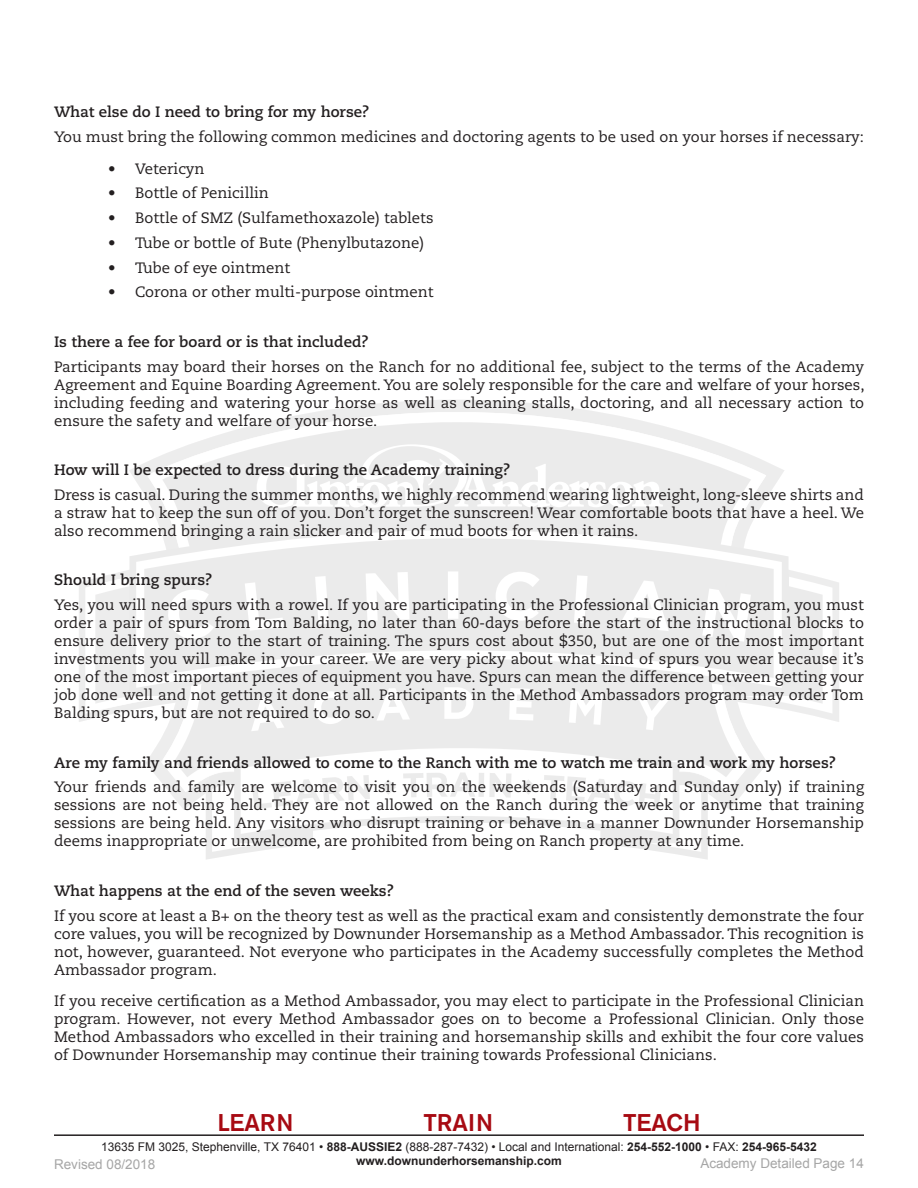
<style>
.page{position:relative;width:918px;height:1188px;background:#fff}
.page>*{position:absolute;margin:0;border:0;box-sizing:border-box;transform-origin:0 0}
.t1{font:500 24px "Akzidenz Grotesk BE";color:#a70a12}
.Body_-_no_indent{font:15px/18px "Caecilia LT Std";color:#231f20;text-align:justify}
.Body_-_no_indent-2{font:700 15px "Caecilia LT Std";color:#231f20}
.t2{font:13.5px "Arial";color:#a6a6a6}
.t3{font:12px "Arial";color:#231f20}
.t4{font:700 12px "Arial";color:#231f20}
.s1{font-weight:700}
</style>
<div class="page">
<svg style="left:129px;top:400px;width:655px;height:98px"></svg>
<svg style="left:147px;top:412px;width:619px;height:111px"></svg>
<svg style="left:162px;top:422px;width:589px;height:101px;fill:#ebebeb"></svg>
<svg style="left:146px;top:739px;width:621px;height:71px"></svg>
<svg style="left:161px;top:731px;width:591px;height:61px;fill:#ededed"></svg>
<svg style="left:174px;top:731px;width:565px;height:46px;background:#ededed"></svg>
<svg style="left:257px;top:444px;width:406px;height:64px"></svg>
<svg style="left:206px;top:742px;width:502px;height:118px"></svg>
<svg style="left:212px;top:741px;width:489px;height:113px"></svg>
<svg style="left:134px;top:523px;width:650px;height:33px;fill:#ebebeb"></svg>
<svg style="left:144px;top:527px;width:630px;height:29px;fill:#ebebeb"></svg>
<svg style="left:79px;top:556px;width:760px;height:175px"></svg>
<hr style="left:54px;top:1134px;width:810px;height:2px;background:#231f20">
<p class="Body_-_no_indent-2" style="left:54px;top:103px;width:317px">What else do I need to bring for my horse?</p>
<p class="Body_-_no_indent" style="left:54px;top:128px;width:812px">You must bring the following common medicines and doctoring agents to be used on your horses if necessary:</p>
<p class="Body_-_no_indent" style="left:108px;top:160px;width:98px">• Vetericyn</p>
<p class="Body_-_no_indent" style="left:108px;top:184px;width:162px">• Bottle of Penicillin</p>
<p class="Body_-_no_indent" style="left:108px;top:209px;width:327px">• Bottle of SMZ (Sulfamethoxazole) tablets</p>
<p class="Body_-_no_indent" style="left:108px;top:234px;width:318px">• Tube or bottle of Bute (Phenylbutazone)</p>
<p class="Body_-_no_indent" style="left:108px;top:259px;width:184px">• Tube of eye ointment</p>
<p class="Body_-_no_indent" style="left:108px;top:283px;width:327px">• Corona or other multi-purpose ointment</p>
<p class="Body_-_no_indent-2" style="left:54px;top:333px;width:316px">Is there a fee for board or is that included?</p>
<p class="Body_-_no_indent" style="left:54px;top:358px;width:812px">Participants may board their horses on the Ranch for no additional fee, subject to the terms of the Academy Agreement and Equine Boarding Agreement. You are solely responsible for the care and welfare of your horses, including feeding and watering your horse as well as cleaning stalls, doctoring, and all necessary action to ensure the safety and welfare of your horse.</p>
<p class="Body_-_no_indent-2" style="left:54px;top:461px;width:458px">How will I be expected to dress during the Academy training?</p>
<p class="Body_-_no_indent" style="left:54px;top:486px;width:812px">Dress is casual. During the summer months, we highly recommend wearing lightweight, long-sleeve shirts and a straw hat to keep the sun off of you. Don’t forget the sunscreen! Wear comfortable boots that have a heel. We also recommend bringing a rain slicker and pair of mud boots for when it rains.</p>
<p class="Body_-_no_indent-2" style="left:54px;top:571px;width:160px">Should I bring spurs?</p>
<p class="Body_-_no_indent" style="left:54px;top:596px;width:812px">Yes, you will need spurs with a rowel. If you are participating in the Professional Clinician program, you must order a pair of spurs from Tom Balding, no later than 60-days before the start of the instructional blocks to ensure delivery prior to the start of training. The spurs cost about $350, but are one of the most important investments you will make in your career. We are very picky about what kind of spurs you wear because it’s one of the most important pieces of equipment you have. Spurs can mean the difference between getting your job done well and not getting it done at all. Participants in the Method Ambassadors program may order Tom Balding spurs, but are not required to do so.</p>
<p class="Body_-_no_indent-2" style="left:54px;top:753px;width:784px">Are my family and friends allowed to come to the Ranch with me to watch me train and work my horses?</p>
<p class="Body_-_no_indent" style="left:54px;top:778px;width:812px">Your friends and family are welcome to visit you on the weekends (Saturday and Sunday only) if training sessions are not being held. They are not allowed on the Ranch during the week or anytime that training sessions are being held. Any visitors who disrupt training or behave in a manner Downunder Horsemanship deems inappropriate or unwelcome, are prohibited from being on Ranch property at any time.</p>
<p class="Body_-_no_indent-2" style="left:54px;top:882px;width:341px">What happens at the end of the seven weeks?</p>
<p class="Body_-_no_indent" style="left:54px;top:907px;width:811px">If you score at least a B+ on the theory test as well as the practical exam and consistently demonstrate the four core values, you will be recognized by Downunder Horsemanship as a Method Ambassador. This recognition is not, however, guaranteed. Not everyone who participates in the Academy successfully completes the Method Ambassador program.</p>
<p class="Body_-_no_indent" style="left:54px;top:992px;width:812px">If you receive certification as a Method Ambassador, you may elect to participate in the Professional Clinician program. However, not every Method Ambassador goes on to become a Professional Clinician. Only those Method Ambassadors who excelled in their training and horsemanship skills and exhibit the four core values of Downunder Horsemanship may continue their training towards Professional Clinicians.</p>
<h1 class="t1" style="left:217px;top:1108px;width:78px">LEARN</h1>
<h1 class="t1" style="left:424px;top:1108px;width:71px">TRAIN</h1>
<h1 class="t1" style="left:623px;top:1108px;width:79px">TEACH</h1>
<p class="t3" style="left:101px;top:1139px;width:717px">13635 FM 3025, Stephenville, TX 76401 • <span class="s1">888-AUSSIE2</span> (888-287-7432) • Local and International: <span class="s1">254-552-1000</span> • FAX: <span class="s1">254-965-5432</span></p>
<p class="t2" style="left:54px;top:1155px;width:103px">Revised 08/2018</p>
<p class="t4" style="left:356px;top:1153px;width:207px">www.downunderhorsemanship.com</p>
<p class="t2" style="left:700px;top:1155px;width:165px">Academy Detailed Page 14</p>
</div>
